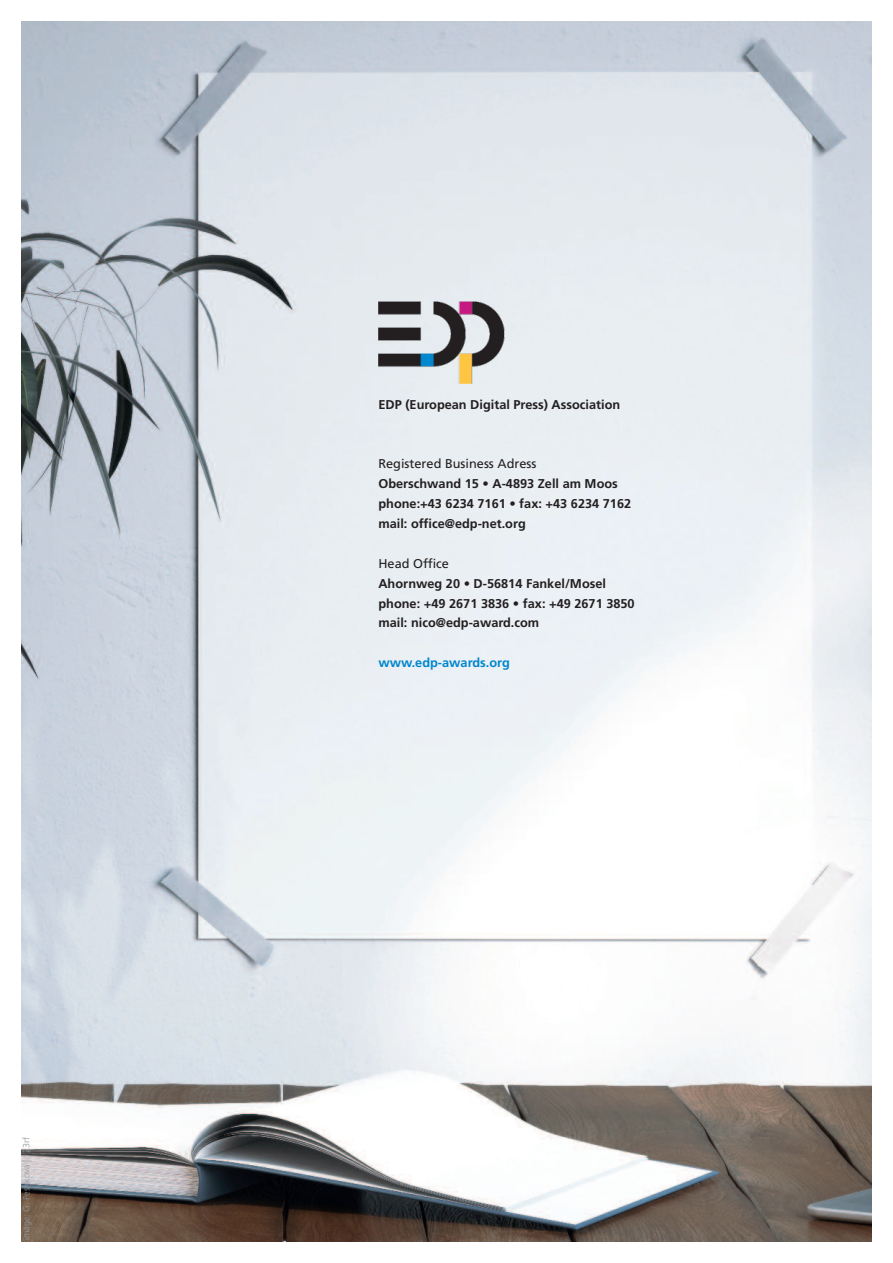
<style>
.page{position:relative;width:893px;height:1263px;background:#fff}
.page>*{position:absolute;margin:0;border:0;box-sizing:border-box;transform-origin:0 0}
.t1{font:700 12.75px/19.8px "Frutiger";color:#231f20}
.t2{font:12.75px "Frutiger CE";color:#231f20}
.t3{font:700 12.75px "Frutiger";color:#0086cd}
.t4{font:300 9px "Frutiger LT Std";color:#90999c}
</style>
<div class="page">
<img style="left:21px;top:21px;width:851px;height:1221px">
<img style="left:378px;top:301px;width:127px;height:82px">
<p class="t4" style="left:23px;top:1240px;width:105px;rotate:-90deg">image: G. Peshkova | 123rf</p>
<p class="t1" style="left:378px;top:395px;width:243px">EDP (European Digital Press) Association</p>
<p class="t2" style="left:378px;top:459px;width:159px">Registered Business Adress</p>
<p class="t1" style="left:378px;top:475px;width:254px">Oberschwand 15 • A-4893 Zell am Moos phone:+43 6234 7161 • fax: +43 6234 7162 mail: office@edp-net.org</p>
<p class="t2" style="left:378px;top:558px;width:72px">Head Office</p>
<p class="t1" style="left:378px;top:574px;width:258px">Ahornweg 20 • D-56814 Fankel/Mosel phone: +49 2671 3836 • fax: +49 2671 3850 mail: nico@edp-award.com</p>
<p class="t3" style="left:378px;top:657px;width:133px">www.edp-awards.org</p>
</div>
